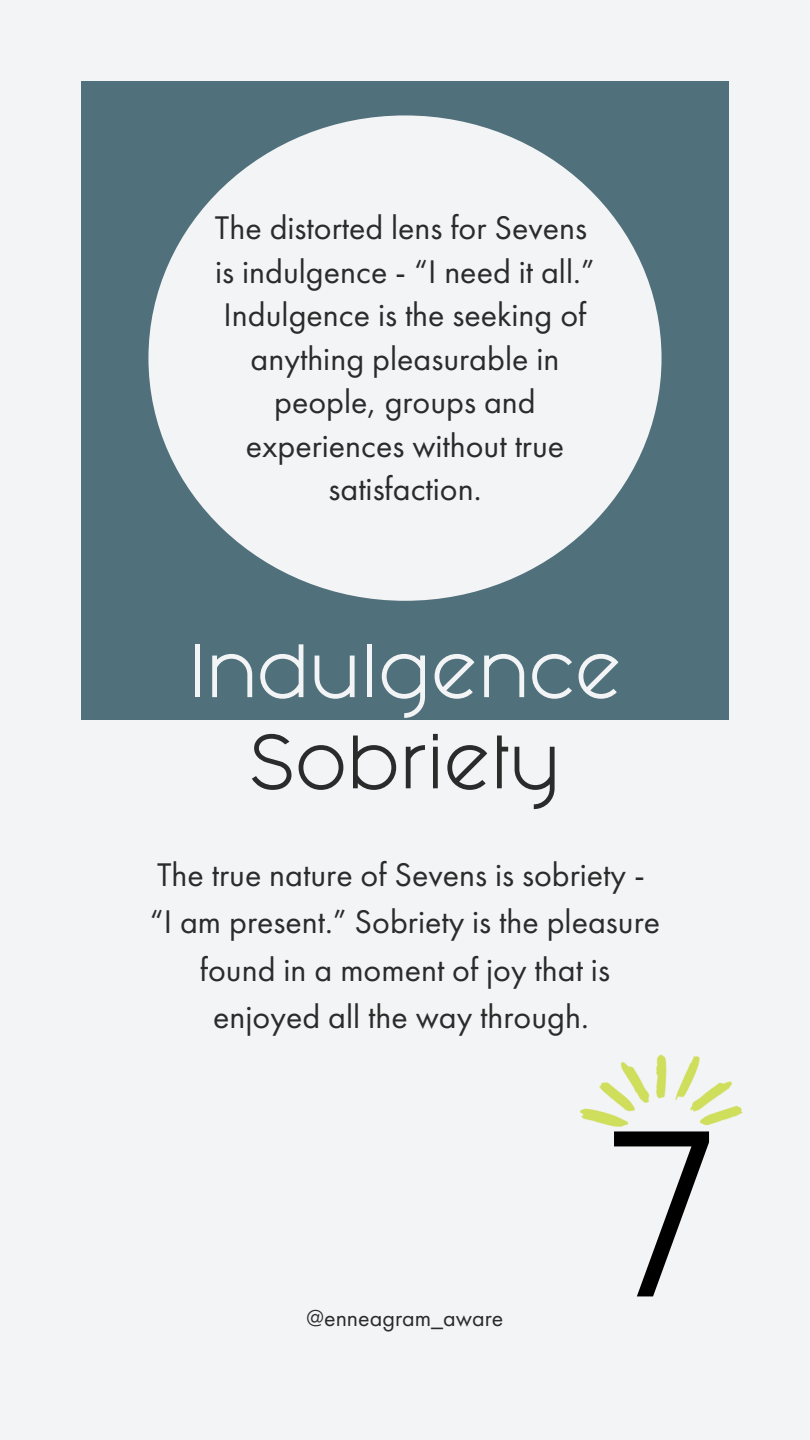
<style>
.page{position:relative;width:810px;height:1440px;background:#f3f4f5}
.page>*{position:absolute;margin:0;border:0;box-sizing:border-box;transform-origin:0 0}
.t1{font:200px "Fashion Fetish";color:#000}
.t2{font:64px "Fashion Fetish";color:#f3f4f5}
.t3{font:64px "Fashion Fetish";color:#2a2b2a}
.t4{font:34px/43.5px "Futura PT";color:#2a2b2a;text-align:center}
.t5{font:24px "Futura PT";color:#2a2b2a}
</style>
<div class="page">
<div style="left:81px;top:81px;width:648px;height:639px;background:#50707b"></div>
<img style="left:580px;top:1054px;width:163px;height:73px">
<div style="left:148px;top:115px;width:514px;height:486px;background:#f3f4f5;border-radius:50%"></div>
<h1 class="t4" style="left:215px;top:206px;width:381px">The distorted lens for Sevens is indulgence - “I need it all.”<br>Indulgence is the seeking of anything pleasurable in people, groups and experiences without true satisfaction.</h1>
<h2 class="t2" style="left:188px;top:659px;width:435px">Indulgence</h2>
<p class="t3" style="left:249px;top:750px;width:313px">Sobriety</p>
<p class="t4" style="left:150px;top:851px;width:512px;line-height:47.2px">The true nature of Sevens is sobriety - “I am present.” Sobriety is the pleasure found in a moment of joy that is enjoyed all the way through.</p>
<h1 class="t5" style="left:307px;top:1302px;width:198px">@enneagram_aware</h1>
<p class="t1" style="left:609px;top:1176px;width:106px">7</p>
</div>
